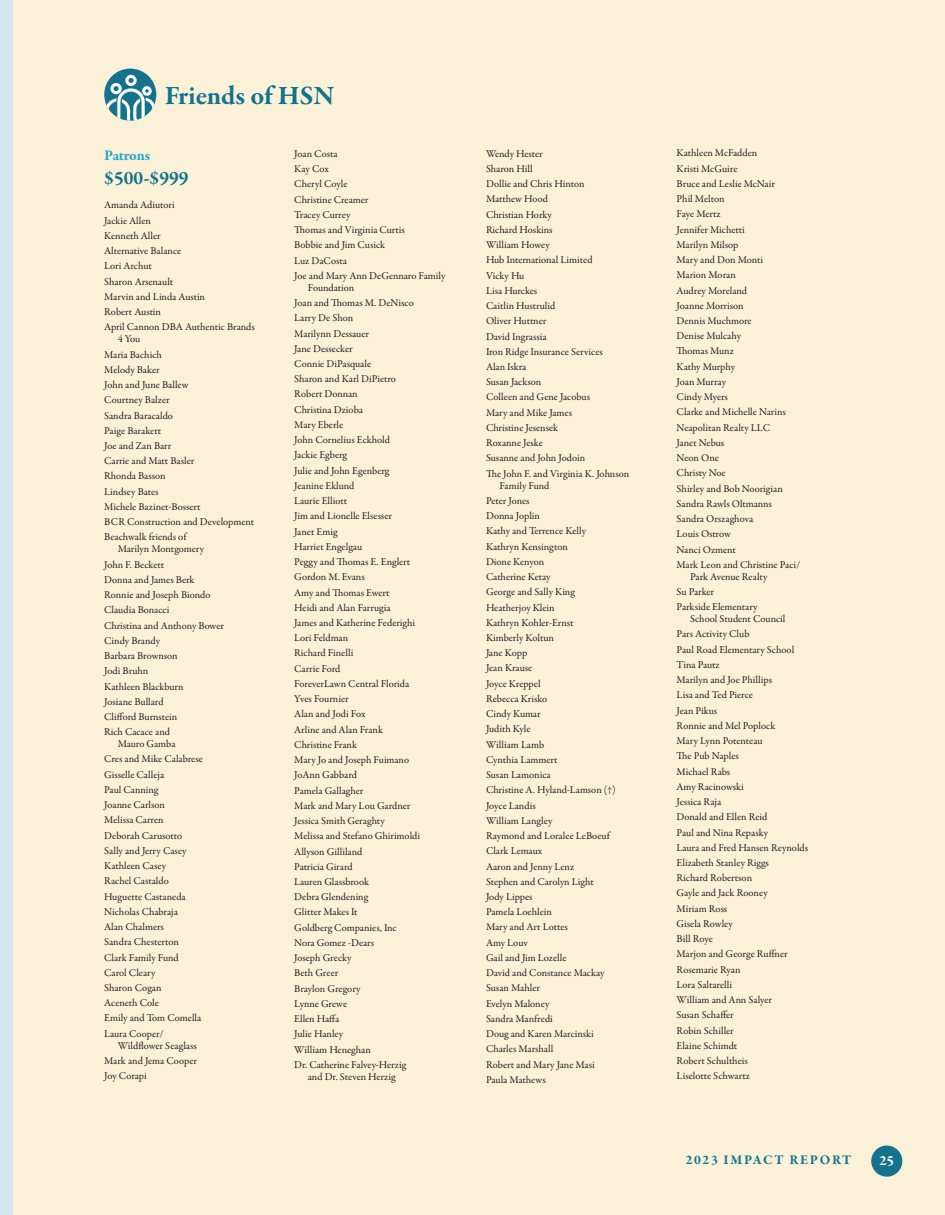
<style>
.page{position:relative;width:945px;height:1215px;background:#fff}
.page>*{position:absolute;margin:0;border:0;box-sizing:border-box;transform-origin:0 0}
.t1{font:700 27px "Garamond Premr Pro";color:#15728c}
.t2{font:700 19.5px "Garamond Premr Pro";color:#15728c}
.t3{font:700 15px "Garamond Premr Pro";letter-spacing:-.01em;color:#26a3c8}
.t4{font:700 14.4px "Garamond Premr Pro";color:#fff}
.t5{font:700 13.5px "Garamond Premr Pro";letter-spacing:.12em;color:#15728c}
.t6{font:10.5px/15.3px "Garamond Premr Pro";color:#231f20}
</style>
<div class="page">
<div style="left:0;top:0;width:14px;height:1215px;background:#d6e6f0"></div>
<div style="left:14px;top:0;width:931px;height:1215px;background:#faf1d8"></div>
<div style="left:104px;top:69px;width:52px;height:52px;background:#15728c;border-radius:50%"></div>
<svg style="left:105px;top:75px;width:50px;height:46px"></svg>
<div style="left:871px;top:1146px;width:31px;height:31px;background:#15728c;border-radius:50%"></div>
<h1 class="t1" style="left:165px;top:79px;width:171px">Friends of HSN</h1>
<h3 class="t3" style="left:104px;top:147px;width:47px">Patrons</h3>
<h2 class="t2" style="left:104px;top:166px;width:86px">$500-$999</h2>
<p class="t6" style="left:104px;top:198px;width:152px">Amanda Adiutori<br>Jackie Allen<br>Kenneth Aller<br>Alternative Balance<br>Lori Archut<br>Sharon Arsenault<br>Marvin and Linda Austin<br>Robert Austin<br>April Cannon DBA Authentic Brands</p>
<p class="t6" style="left:104px;top:332px;width:151px;text-indent:14px">4 You<br>Maria Bachich<br>Melody Baker<br>John and June Ballew<br>Courtney Balzer<br>Sandra Baracaldo<br>Paige Barakett<br>Joe and Zan Barr<br>Carrie and Matt Basler<br>Rhonda Basson<br>Lindsey Bates<br>Michele Bazinet-Bossert<br>BCR Construction and Development<br>Beachwalk friends of</p>
<p class="t6" style="left:104px;top:542px;width:121px;text-indent:14px">Marilyn Montgomery<br>John F. Beckett<br>Donna and James Berk<br>Ronnie and Joseph Biondo<br>Claudia Bonacci<br>Christina and Anthony Bower<br>Cindy Brandy<br>Barbara Brownson<br>Jodi Bruhn<br>Kathleen Blackburn<br>Josiane Bullard<br>Clifford Burnstein<br>Rich Cacace and</p>
<p class="t6" style="left:104px;top:737px;width:100px;text-indent:14px">Mauro Gamba<br>Cres and Mike Calabrese<br>Gisselle Calleja<br>Paul Canning<br>Joanne Carlson<br>Melissa Carren<br>Deborah Carusotto<br>Sally and Jerry Casey<br>Kathleen Casey<br>Rachel Castaldo<br>Huguette Castaneda<br>Nicholas Chabraja<br>Alan Chalmers<br>Sandra Chesterton<br>Clark Family Fund<br>Carol Cleary<br>Sharon Cogan<br>Aceneth Cole<br>Emily and Tom Comella<br>Laura Cooper/</p>
<p class="t6" style="left:104px;top:1038px;width:94px;text-align:justify;text-indent:14px">Wildflower Seaglass Mark and Jema Cooper Joy Corapi</p>
<p class="t6" style="left:294px;top:146px;width:153px">Joan Costa<br>Kay Cox<br>Cheryl Coyle<br>Christine Creamer<br>Tracey Currey<br>Thomas and Virginia Curtis<br>Bobbie and Jim Cusick<br>Luz DaCosta<br>Joe and Mary Ann DeGennaro Family</p>
<p class="t6" style="left:294px;top:280px;width:127px;text-indent:14px">Foundation<br>Joan and Thomas M. DeNisco<br>Larry De Shon<br>Marilynn Dessauer<br>Jane Dessecker<br>Connie DiPasquale<br>Sharon and Karl DiPietro<br>Robert Donnan<br>Christina Dzioba<br>Mary Eberle<br>John Cornelius Eckhold<br>Jackie Egberg<br>Julie and John Egenberg<br>Jeanine Eklund<br>Laurie Elliott<br>Jim and Lionelle Elsesser<br>Janet Emig<br>Harriet Engelgau<br>Peggy and Thomas E. Englert<br>Gordon M. Evans<br>Amy and Thomas Ewert<br>Heidi and Alan Farrugia<br>James and Katherine Federighi<br>Lori Feldman<br>Richard Finelli<br>Carrie Ford<br>ForeverLawn Central Florida<br>Yves Fournier<br>Alan and Jodi Fox<br>Arline and Alan Frank<br>Christine Frank<br>Mary Jo and Joseph Fuimano<br>JoAnn Gabbard<br>Pamela Gallagher<br>Mark and Mary Lou Gardner<br>Jessica Smith Geraghty<br>Melissa and Stefano Ghirimoldi<br>Allyson Gilliland<br>Patricia Girard<br>Lauren Glassbrook<br>Debra Glendening<br>Glitter Makes It<br>Goldberg Companies, Inc<br>Nora Gomez -Dears<br>Joseph Grecky<br>Beth Greer<br>Braylon Gregory<br>Lynne Grewe<br>Ellen Haffa<br>Julie Hanley<br>William Heneghan<br>Dr. Catherine Falvey-Herzig</p>
<p class="t6" style="left:308px;top:1069px;width:89px">and Dr. Steven Herzig</p>
<p class="t6" style="left:486px;top:146px;width:145px">Wendy Hester<br>Sharon Hill<br>Dollie and Chris Hinton<br>Matthew Hood<br>Christian Horky<br>Richard Hoskins<br>William Howey<br>Hub International Limited<br>Vicky Hu<br>Lisa Hurckes<br>Caitlin Hustrulid<br>Oliver Huttner<br>David Ingrassia<br>Iron Ridge Insurance Services<br>Alan Iskra<br>Susan Jackson<br>Colleen and Gene Jacobus<br>Mary and Mike James<br>Christine Jesensek<br>Roxanne Jeske<br>Susanne and John Jodoin<br>The John F. and Virginia K. Johnson</p>
<p class="t6" style="left:486px;top:478px;width:131px;text-indent:14px">Family Fund<br>Peter Jones<br>Donna Joplin<br>Kathy and Terrence Kelly<br>Kathryn Kensington<br>Dione Kenyon<br>Catherine Ketay<br>George and Sally King<br>Heatherjoy Klein<br>Kathryn Kohler-Ernst<br>Kimberly Koltun<br>Jane Kopp<br>Jean Krause<br>Joyce Kreppel<br>Rebecca Krisko<br>Cindy Kumar<br>Judith Kyle<br>William Lamb<br>Cynthia Lammert<br>Susan Lamonica<br>Christine A. Hyland-Lamson (†)<br>Joyce Landis<br>William Langley<br>Raymond and Loralee LeBoeuf<br>Clark Lemaux<br>Aaron and Jenny Lenz<br>Stephen and Carolyn Light<br>Jody Lippes<br>Pamela Loehlein<br>Mary and Art Lottes<br>Amy Louv<br>Gail and Jim Lozelle<br>David and Constance Mackay<br>Susan Mahler<br>Evelyn Maloney<br>Sandra Manfredi<br>Doug and Karen Marcinski<br>Charles Marshall<br>Robert and Mary Jane Masi<br>Paula Mathews</p>
<p class="t6" style="left:677px;top:146px;width:125px">Kathleen McFadden<br>Kristi McGuire<br>Bruce and Leslie McNair<br>Phil Melton<br>Faye Mertz<br>Jennifer Michetti<br>Marilyn Milsop<br>Mary and Don Monti<br>Marion Moran<br>Audrey Moreland<br>Joanne Morrison<br>Dennis Muchmore<br>Denise Mulcahy<br>Thomas Munz<br>Kathy Murphy<br>Joan Murray<br>Cindy Myers<br>Clarke and Michelle Narins<br>Neapolitan Realty LLC<br>Janet Nebus<br>Neon One<br>Christy Noe<br>Shirley and Bob Noorigian<br>Sandra Rawls Oltmanns<br>Sandra Orszaghova<br>Louis Ostrow<br>Nanci Ozment<br>Mark Leon and Christine Paci/</p>
<p class="t6" style="left:677px;top:569px;width:92px;text-indent:14px">Park Avenue Realty<br>Su Parker<br>Parkside Elementary</p>
<p class="t6" style="left:677px;top:612px;width:133px;text-indent:14px">School Student Council<br>Pars Activity Club<br>Paul Road Elementary School<br>Tina Pautz<br>Marilyn and Joe Phillips<br>Lisa and Ted Pierce<br>Jean Pikus<br>Ronnie and Mel Poplock<br>Mary Lynn Potenteau<br>The Pub Naples<br>Michael Rabs<br>Amy Racinowski<br>Jessica Raja<br>Donald and Ellen Reid<br>Paul and Nina Repasky<br>Laura and Fred Hansen Reynolds<br>Elizabeth Stanley Riggs<br>Richard Robertson<br>Gayle and Jack Rooney<br>Miriam Ross<br>Gisela Rowley<br>Bill Roye<br>Marjon and George Ruffner<br>Rosemarie Ryan<br>Lora Saltarelli<br>William and Ann Salyer<br>Susan Schaffer<br>Robin Schiller<br>Elaine Schimdt<br>Robert Schultheis<br>Liselotte Schwartz</p>
<p class="t5" style="left:686px;top:1151px;width:167px">2023 IMPACT REPORT</p>
<h3 class="t4" style="left:879px;top:1152px;width:16px">25</h3>
</div>
